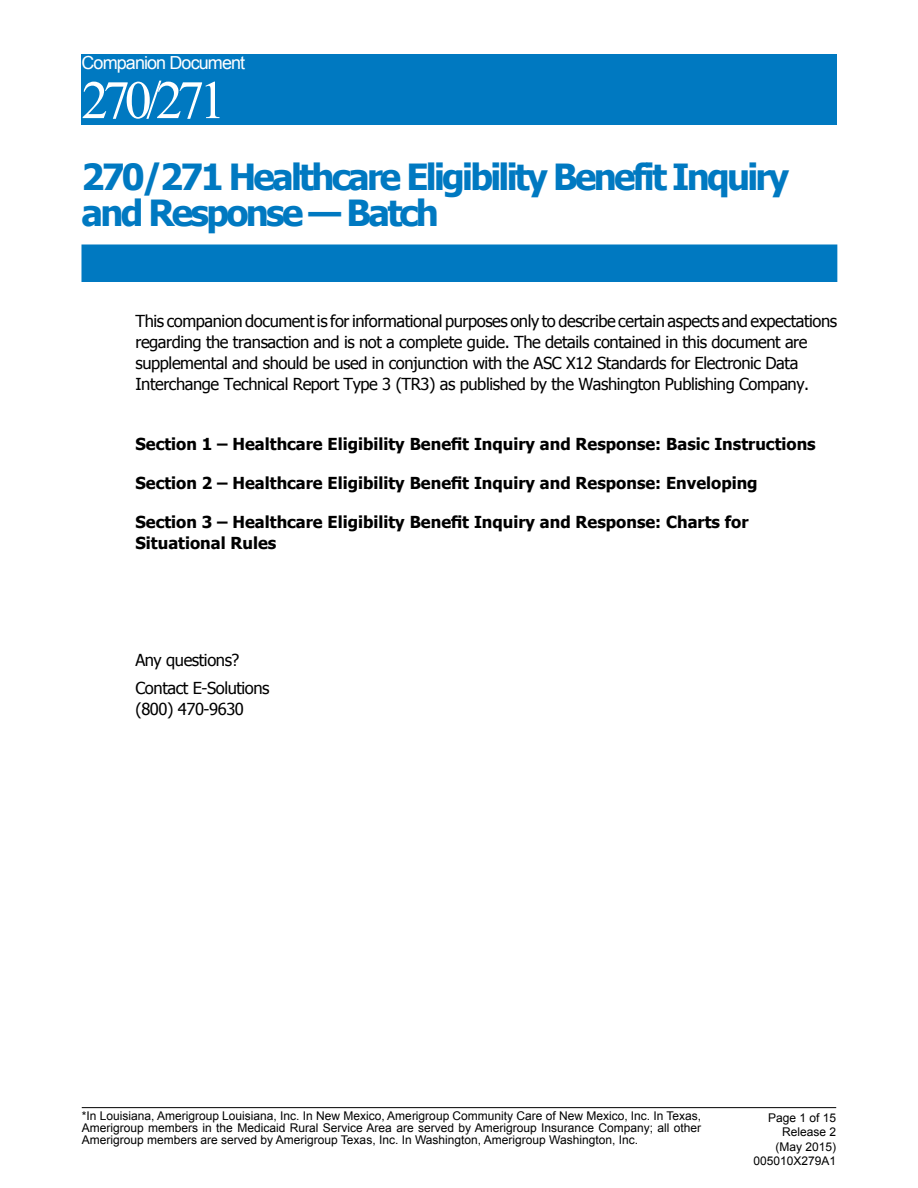
<style>
.page{position:relative;width:918px;height:1188px;background:#fff}
.page>*{position:absolute;margin:0;border:0;box-sizing:border-box;transform-origin:0 0}
.Part_Label{font:54px "Times New Roman";letter-spacing:-.1em;color:#fff}
.Part_Title{font:700 36px/36px "Tahoma";letter-spacing:-.075em;color:#0079c1}
.Part_Label-2{font:18px "Arial";letter-spacing:-.05em;color:#fff}
.List_3{font:16.5px "Tahoma";letter-spacing:-.025em;color:#000}
.heading_2{font:700 16.5px/21px "Tahoma";color:#000}
.t1{font:12px/12px "Arial";color:#000;text-align:justify}
</style>
<div class="page">
<div style="left:81px;top:54px;width:756px;height:70px;background:#0079c1"></div>
<hr style="left:82px;top:1107px;width:754px;height:1px;background:#000">
<div style="left:81px;top:244px;width:756px;height:38px;background:#0079c1"></div>
<p class="Part_Label-2" style="left:81px;top:50px;width:165px">Companion Document</p>
<p class="Part_Label" style="left:81px;top:64px;width:146px">270/271</p>
<p class="Part_Title" style="left:81px;top:157px;width:709px">270/271 Healthcare Eligibility Benefit Inquiry and Response — Batch</p>
<p class="List_3" style="left:135px;top:310px;width:703px">This companion document is for informational purposes only to describe certain aspects and expectations</p>
<p class="List_3" style="left:135px;top:331px;width:674px">regarding the transaction and is not a complete guide. The details contained in this document are</p>
<p class="List_3" style="left:135px;top:352px;width:664px">supplemental and should be used in conjunction with the ASC X12 Standards for Electronic Data</p>
<p class="List_3" style="left:135px;top:373px;width:675px">Interchange Technical Report Type 3 (TR3) as published by the Washington Publishing Company.</p>
<p class="heading_2" style="left:135px;top:432px;width:682px">Section 1 – Healthcare Eligibility Benefit Inquiry and Response: Basic Instructions</p>
<p class="heading_2" style="left:135px;top:471px;width:624px">Section 2 – Healthcare Eligibility Benefit Inquiry and Response: Enveloping</p>
<p class="heading_2" style="left:135px;top:510px;width:615px">Section 3 – Healthcare Eligibility Benefit Inquiry and Response: Charts for<br>Situational Rules</p>
<p class="List_3" style="left:135px;top:649px;width:105px">Any questions?</p>
<p class="List_3" style="left:135px;top:677px;width:136px">Contact E-Solutions</p>
<p class="List_3" style="left:135px;top:698px;width:110px">(800) 470-9630</p>
<p class="t1" style="left:82px;top:1110px;width:621px">*In Louisiana, Amerigroup Louisiana, Inc. In New Mexico, Amerigroup Community Care of New Mexico, Inc. In Texas, Amerigroup members in the Medicaid Rural Service Area are served by Amerigroup Insurance Company; all other Amerigroup members are served by Amerigroup Texas, Inc. In Washington, Amerigroup Washington, Inc.</p>
<p class="t1" style="left:768px;top:1112px;width:70px">Page 1 of 15</p>
<p class="t1" style="left:782px;top:1126px;width:56px">Release 2</p>
<p class="t1" style="left:776px;top:1141px;width:62px">(May 2015)</p>
<p class="t1" style="left:753px;top:1155px;width:84px">005010X279A1</p>
</div>
